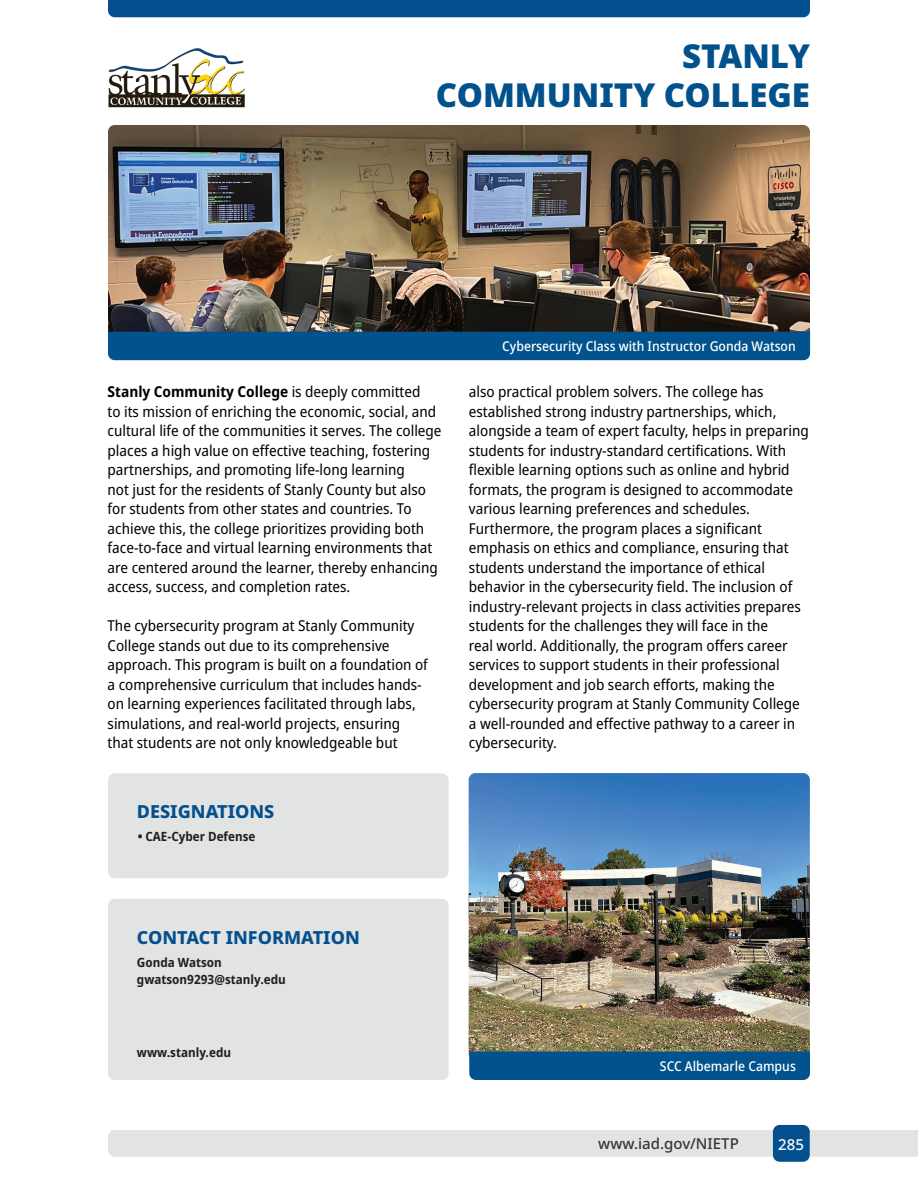
<style>
.page{position:relative;width:918px;height:1188px;background:#fff}
.page>*{position:absolute;margin:0;border:0;box-sizing:border-box;transform-origin:0 0}
.t1{font:900 33px/39.6px "Noto Sans";color:#01518c;text-align:right}
.t2{font:800 18px "Noto Sans";color:#04508e}
.t3{font:semi-condensed 15px/19.5px "Noto Sans";color:#000}
.t4{font:500 15px "Noto Sans";color:#393334}
.t5{font:500 15px "Noto Sans";color:#fff}
.t6{font:500 semi-condensed 13.5px "Noto Sans";color:#fff}
.t7{font:700 semi-condensed 12.75px/16.5px "Noto Sans";color:#231f20}
.s1{font-weight:700}
</style>
<div class="page">
<div style="left:108px;top:1130px;width:810px;height:27px;background:#e2e3e3"></div>
<div style="left:773px;top:1125px;width:37px;height:37px;background:#04508e;border-radius:7px"></div>
<div style="left:108px;top:0;width:702px;height:17px;background:#04508e"></div>
<div style="left:108px;top:899px;width:341px;height:181px;background:#e2e3e3;border-radius:7px"></div>
<div style="left:108px;top:773px;width:341px;height:105px;background:#e2e3e3;border-radius:7px"></div>
<img style="left:108px;top:125px;width:702px;height:207px">
<div style="left:108px;top:332px;width:702px;height:28px;background:#01528d"></div>
<img style="left:108px;top:48px;width:137px;height:59px">
<img style="left:469px;top:773px;width:341px;height:278px">
<div style="left:469px;top:1051px;width:341px;height:29px;background:#01528d"></div>
<h1 class="t1" style="left:436px;top:36px;width:376px">STANLY<br>COMMUNITY COLLEGE</h1>
<p class="t3" style="left:108px;top:383px;width:336px"><span class="s1">Stanly Community College</span> is deeply committed<br>to its mission of enriching the economic, social, and cultural life of the communities it serves. The college places a high value on effective teaching, fostering partnerships, and promoting life-long learning<br>not just for the residents of Stanly County but also for students from other states and countries. To achieve this, the college prioritizes providing both face-to-face and virtual learning environments that are centered around the learner, thereby enhancing access, success, and completion rates.</p>
<p class="t3" style="left:108px;top:617px;width:322px">The cybersecurity program at Stanly Community College stands out due to its comprehensive approach. This program is built on a foundation of a comprehensive curriculum that includes hands&shy;on learning experiences facilitated through labs, simulations, and real-world projects, ensuring that students are not only knowledgeable but</p>
<p class="t2" style="left:137px;top:798px;width:139px">DESIGNATIONS</p>
<p class="t7" style="left:138px;top:828px;width:119px">• CAE-Cyber Defense</p>
<p class="t6" style="left:502px;top:337px;width:295px">Cybersecurity Class with Instructor Gonda Watson</p>
<p class="t3" style="left:469px;top:383px;width:341px">also practical problem solvers. The college has established strong industry partnerships, which, alongside a team of expert faculty, helps in preparing students for industry-standard certifications. With flexible learning options such as online and hybrid formats, the program is designed to accommodate various learning preferences and schedules.<br>Furthermore, the program places a significant emphasis on ethics and compliance, ensuring that students understand the importance of ethical behavior in the cybersecurity field. The inclusion of industry-relevant projects in class activities prepares students for the challenges they will face in the<br>real world. Additionally, the program offers career services to support students in their professional development and job search efforts, making the cybersecurity program at Stanly Community College a well-rounded and effective pathway to a career in cybersecurity.</p>
<p class="t2" style="left:137px;top:924px;width:224px">CONTACT INFORMATION</p>
<p class="t7" style="left:137px;top:955px;width:150px">Gonda Watson gwatson9293@stanly.edu</p>
<p class="t7" style="left:137px;top:1045px;width:96px">www.stanly.edu</p>
<p class="t6" style="left:660px;top:1056px;width:137px">SCC Albemarle Campus</p>
<p class="t4" style="left:598px;top:1133px;width:142px">www.iad.gov/NIETP</p>
<p class="t5" style="left:778px;top:1134px;width:27px">285</p>
</div>
